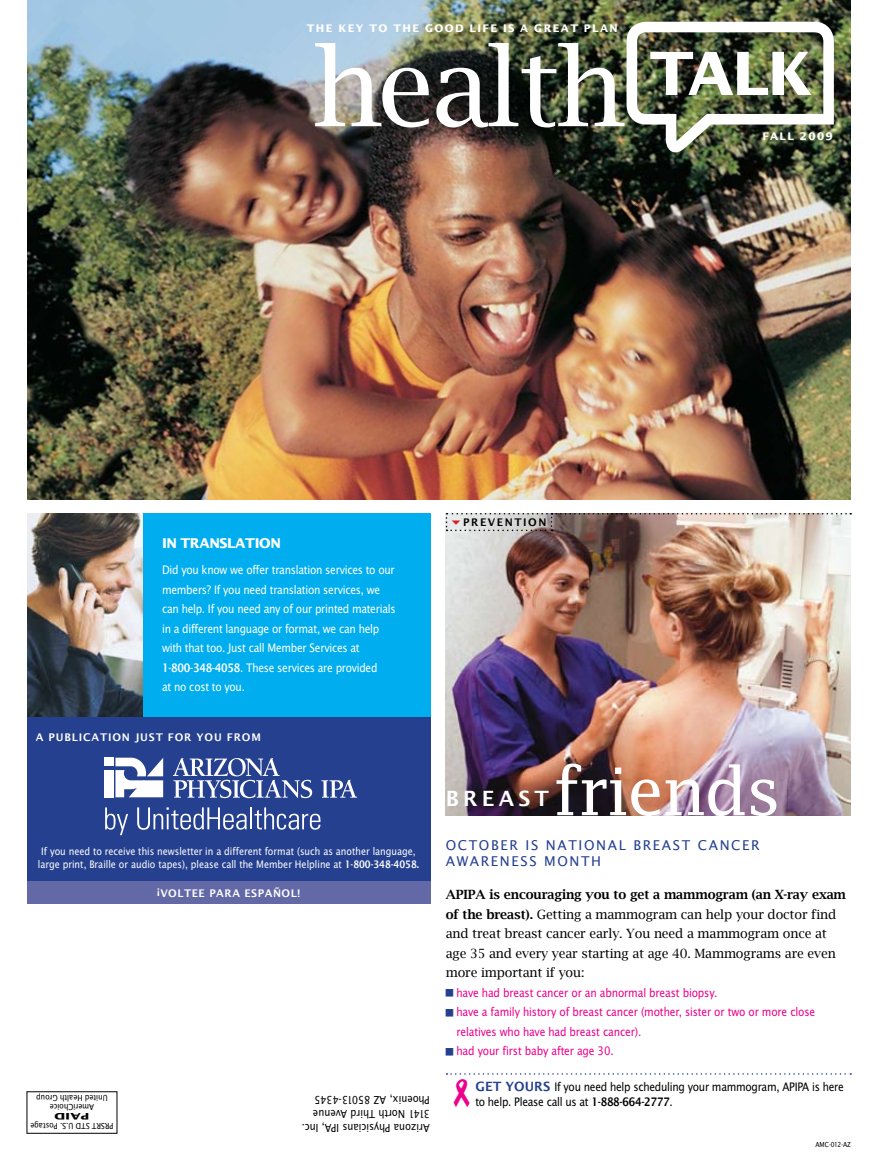
<style>
.page{position:relative;width:878px;height:1161px;background:#fff}
.page>*{position:absolute;margin:0;border:0;box-sizing:border-box;transform-origin:0 0}
.t1{font:66px "Lucida Fax";letter-spacing:-.03em;color:#fff}
.t2{font:600 21px "Lucida Sans";color:#fff}
.t3{font:13.5px/16.2px "Lucida Sans";letter-spacing:.12em;color:#25408f}
.t4{font:700 13.5px "Lucida Sans";letter-spacing:-.03em;color:#fff}
.t5{font:12.75px/19.5px "Lucida Sans Nar EF";letter-spacing:-.02em;color:#fff}
.t6{font:12.75px/19.5px "Lucida Bright";letter-spacing:-.01em;color:#000}
.t7{font:12.75px/19.5px "Lucida Sans Nar EF";letter-spacing:-.01em;color:#ec008c}
.t8{font:12.75px/15px "Lucida Sans Nar EF";letter-spacing:-.02em;color:#000}
.t9{font:12px/14.2px "Lucida Sans Nar EF";color:#000}
.t10{font:11.25px/13.5px "Lucida Sans Nar EF";color:#fff}
.t11{font:600 10.5px "Lucida Sans";letter-spacing:.08em;color:#fff}
.t12{font:700 10.5px "Lucida Sans";letter-spacing:.13em;color:#fff}
.t13{font:600 10.5px "Lucida Sans";letter-spacing:.15em;color:#000}
.t14{font:9px/9px "Lucida Sans Nar EF";color:#000;text-align:center}
.t15{font:700 9px "Lucida Sans";color:#000;scale:1.5 1}
.t16{font:7.5px "Lucida Sans Nar EF";color:#000}
.s1{font-family:"Lucida Sans Nar EF Dem Bol"}
.s2{font-weight:600}
.s3{font-family:"Lucida Sans";font-weight:600;color:#25408f}
</style>
<div class="page">
<div style="left:27px;top:513px;width:403px;height:253px;background:#00aeef"></div>
<img style="left:27px;top:0;width:823px;height:500px">
<img style="left:27px;top:513px;width:116px;height:204px">
<img style="left:315px;top:43px;width:114px;height:85px">
<img style="left:436px;top:22px;width:397px;height:130px">
<img style="left:446px;top:531px;width:404px;height:284px">
<div style="left:27px;top:717px;width:403px;height:174px;background:#25408f"></div>
<svg style="left:173px;top:758px;width:139px;height:40px"></svg>
<svg style="left:321px;top:780px;width:36px;height:18px"></svg>
<svg style="left:115px;top:758px;width:48px;height:39px"></svg>
<div style="left:105px;top:770px;width:9px;height:27px;background:#fff"></div>
<div style="left:105px;top:758px;width:9px;height:8px;background:#fff"></div>
<svg style="left:105px;top:807px;width:23px;height:28px"></svg>
<svg style="left:137px;top:807px;width:110px;height:23px"></svg>
<hr style="left:250px;top:807px;width:2px;height:22px;background:#fff">
<svg style="left:254px;top:807px;width:66px;height:23px"></svg>
<div style="left:27px;top:882px;width:403px;height:22px;background:#6369a6"></div>
<div style="left:27px;top:1091px;width:90px;height:43px;border:1px solid #000"></div>
<svg style="left:446px;top:1073px;width:405px;height:2px"></svg>
<img style="left:446px;top:513px;width:405px;height:18px">
<p class="t12" style="left:307px;top:22px;width:312px">THE KEY TO THE GOOD LIFE IS A GREAT PLAN</p>
<p class="t12" style="left:762px;top:130px;width:9px">FALL</p>
<p class="t12" style="left:799px;top:130px;width:34px">2009</p>
<p class="t4" style="left:162px;top:535px;width:120px">IN TRANSLATION</p>
<p class="t5" style="left:162px;top:560px;width:235px">Did you know we offer translation services to our members? If you need translation services, we can help. If you need any of our printed materials in a different language or format, we can help with that too. Just call Member Services at <span class="s1">1-800-348-4058</span>. These services are provided<br>at no cost to you.</p>
<p class="t11" style="left:36px;top:730px;width:73px">A PU BLICATION</p>
<p class="t11" style="left:135px;top:730px;width:14px">JUST</p>
<p class="t11" style="left:168px;top:730px;width:16px">FOR</p>
<p class="t11" style="left:196px;top:730px;width:10px">YOU</p>
<p class="t11" style="left:227px;top:730px;width:35px">FROM</p>
<p class="t13" style="left:463px;top:516px;width:85px">PREVENTION</p>
<p class="t10" style="left:38px;top:844px;width:382px">If you need to receive this newsletter in a different format (such as another language, large print, Braille or audio tapes), please call the Member Helpline at <span class="s1">1-800-348-4058.</span></p>
<p class="t11" style="left:157px;top:887px;width:35px">¡VO LTEE</p>
<p class="t11" style="left:209px;top:887px;width:43px">PARA ESP</p>
<p class="t11" style="left:265px;top:887px;width:37px">AÑOL!</p>
<p class="t14" style="left:108px;top:1111px;width:73px;rotate:-180deg">AmeriChoice<br>United Health Group</p>
<p class="t15" style="left:90px;top:1121px;width:7px;rotate:-180deg">PAID</p>
<p class="t14" style="left:114px;top:1131px;width:85px;rotate:-180deg">PRSRT STD U.S. Postage</p>
<p class="t9" style="left:430px;top:1135px;width:130px;rotate:-180deg">Arizona Physicians IPA, Inc.<br>3141 North Third Avenue<br>Phoenix, AZ 85013-4345</p>
<h1 class="t1" style="left:553px;top:753px;width:229px">friends</h1>
<p class="t3" style="left:446px;top:837px;width:315px">OCTO BER IS NATIONAL BREAST CAN CER<br>AWAREN ESS MONTH</p>
<p class="t6" style="left:446px;top:885px;width:402px"><span class="s2">APIPA is encouraging you to get a mammogram (an X-ray exam of the breast).</span> Getting a mammogram can help your doctor find and treat breast cancer early. You need a mammogram once at age 35 and every year starting at age 40. Mammograms are even more important if you:</p>
<p class="t7" style="left:456px;top:983px;width:360px">have had breast cancer or an abnormal breast biopsy.<br>have a family history of breast cancer (mother, sister or two or more close relatives who have had breast cancer).<br>had your first baby after age 30.</p>
<h2 class="t2" style="left:446px;top:786px;width:89px">BRE AST</h2>
<p class="t8" style="left:475px;top:1080px;width:370px"><span class="s3">GET YOURS</span> If you need help scheduling your mammogram, APIPA is here to help. Please call us at <span class="s1">1-888-664-2777</span>.</p>
<p class="t16" style="left:815px;top:1140px;width:37px">AMC-012-AZ</p>
</div>
